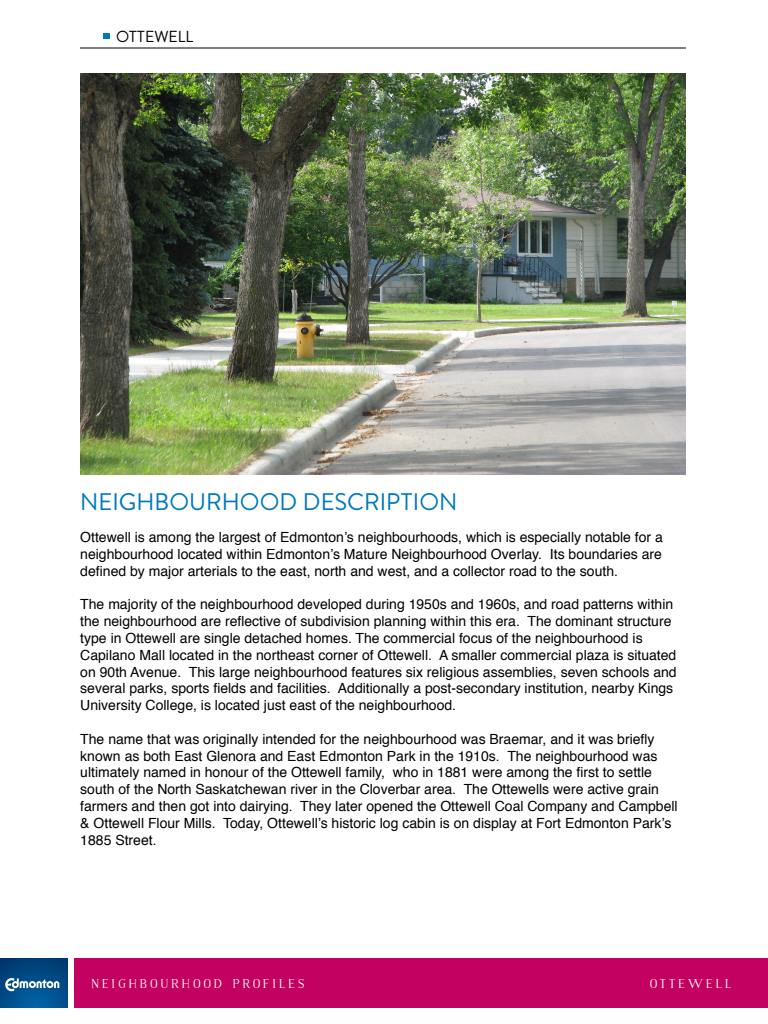
<style>
.page{position:relative;width:768px;height:1024px;background:#fff}
.page>*{position:absolute;margin:0;border:0;box-sizing:border-box;transform-origin:0 0}
.t1{font:24px "Brandon Text";color:#0078bf}
.t2{font:16px "Brandon Text";color:#000}
.t3{font:14px/16.8px "Helvetica";color:#000}
.t4{font:700 12px "Naive";letter-spacing:.2em;color:#fff}
</style>
<div class="page">
<div style="left:0;top:958px;width:68px;height:50px;background:linear-gradient(to bottom,#00396f,#015999)"></div>
<svg style="left:5px;top:978px;width:54px;height:13px"></svg>
<div style="left:74px;top:958px;width:694px;height:50px;background:#c30161"></div>
<hr style="left:80px;top:48px;width:606px;height:1px;background:#000">
<svg style="left:104px;top:34px;width:6px;height:5px"></svg>
<img style="left:80px;top:73px;width:606px;height:402px">
<p class="t2" style="left:116px;top:25px;width:79px">OTTEWELL</p>
<h1 class="t1" style="left:80px;top:485px;width:379px">NEIGHBOURHOOD DESCRIPTION</h1>
<p class="t3" style="left:80px;top:529px;width:584px;text-align:justify">Ottewell is among the largest of Edmonton’s neighbourhoods, which is especially notable for a neighbourhood located within Edmonton’s Mature Neighbourhood Overlay. Its boundaries are defined by major arterials to the east, north and west, and a collector road to the south.</p>
<p class="t3" style="left:80px;top:597px;width:598px">The majority of the neighbourhood developed during 1950s and 1960s, and road patterns within the neighbourhood are reflective of subdivision planning within this era. The dominant structure type in Ottewell are single detached homes. The commercial focus of the neighbourhood is Capilano Mall located in the northeast corner of Ottewell. A smaller commercial plaza is situated on 90th Avenue. This large neighbourhood features six religious assemblies, seven schools and several parks, sports fields and facilities. Additionally a post-secondary institution, nearby Kings University College, is located just east of the neighbourhood.</p>
<p class="t3" style="left:80px;top:731px;width:599px">The name that was originally intended for the neighbourhood was Braemar, and it was briefly known as both East Glenora and East Edmonton Park in the 1910s. The neighbourhood was ultimately named in honour of the Ottewell family, who in 1881 were among the first to settle south of the North Saskatchewan river in the Cloverbar area. The Ottewells were active grain farmers and then got into dairying. They later opened the Ottewell Coal Company and Campbell &amp; Ottewell Flour Mills. Today, Ottewell’s historic log cabin is on display at Fort Edmonton Park’s 1885 Street.</p>
<p class="t4" style="left:91px;top:976px;width:215px">NEIGHBOURHOOD PROFILES</p>
<p class="t4" style="left:650px;top:976px;width:84px">OTTEWELL</p>
</div>
